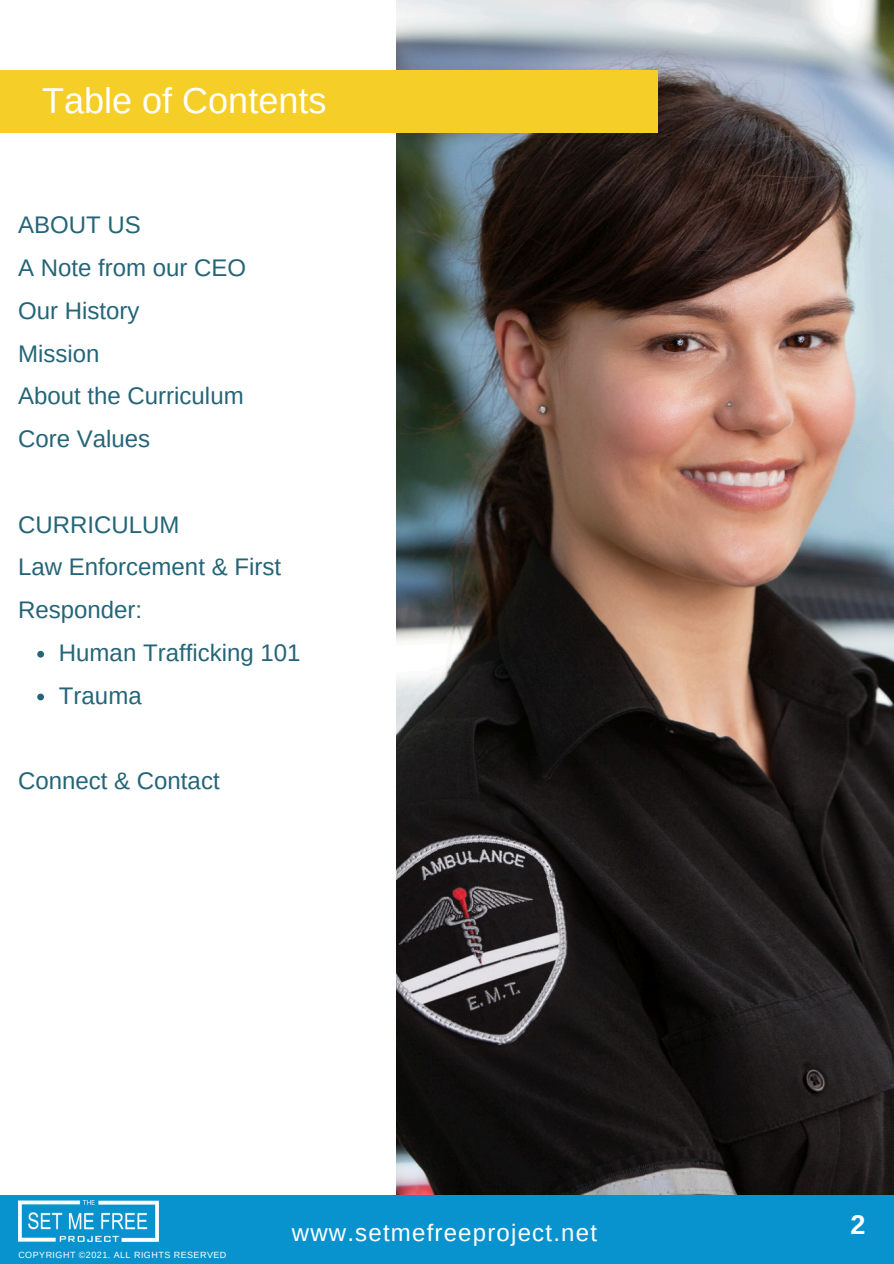
<style>
.page{position:relative;width:894px;height:1264px;background:#fff}
.page>*{position:absolute;margin:0;border:0;box-sizing:border-box;transform-origin:0 0}
.t1{font:36px "Arimo";color:#fff}
.t2{font:700 27px "Arimo";color:#fff}
.t3{font:24px/42.8px "Arimo";color:#256578}
.t4{font:24px "Arimo";letter-spacing:.05em;color:#fff}
.t5{font:9px "Arimo";letter-spacing:.05em;color:#fff}
</style>
<div class="page">
<img style="left:396px;top:0;width:497px;height:1195px">
<div style="left:0;top:1195px;width:893px;height:68px;background:#0993ce"></div>
<div style="left:0;top:70px;width:657px;height:62px;background:#f5ce28"></div>
<img style="left:18px;top:1200px;width:141px;height:41px">
<svg style="left:37px;top:651px;width:7px;height:6px"></svg>
<svg style="left:37px;top:693px;width:7px;height:7px"></svg>
<p class="t1" style="left:42px;top:80px;width:285px">Table of Contents</p>
<h1 class="t3" style="left:18px;top:203px;width:124px">ABOUT US</h1>
<h2 class="t3" style="left:18px;top:246px;width:229px">A Note from our CEO<br>Our History</h2>
<p class="t3" style="left:18px;top:332px;width:83px">Mission</p>
<h2 class="t3" style="left:18px;top:374px;width:227px">About the Curriculum<br>Core Values</h2>
<p class="t3" style="left:18px;top:503px;width:163px">CURRICULUM</p>
<p class="t3" style="left:18px;top:545px;width:264px">Law Enforcement &amp; First<br>Responder:</p>
<h2 class="t3" style="left:59px;top:631px;width:243px">Human Trafficking 101</h2>
<p class="t3" style="left:59px;top:674px;width:84px">Trauma</p>
<p class="t3" style="left:18px;top:759px;width:203px">Connect &amp; Contact</p>
<h2 class="t5" style="left:18px;top:1249px;width:209px">COPYRIGHT ©2021. ALL RIGHTS RESERVED</h2>
<p class="t4" style="left:292px;top:1219px;width:306px">www.setmefreeproject.net</p>
<p class="t2" style="left:850px;top:1209px;width:17px">2</p>
</div>
